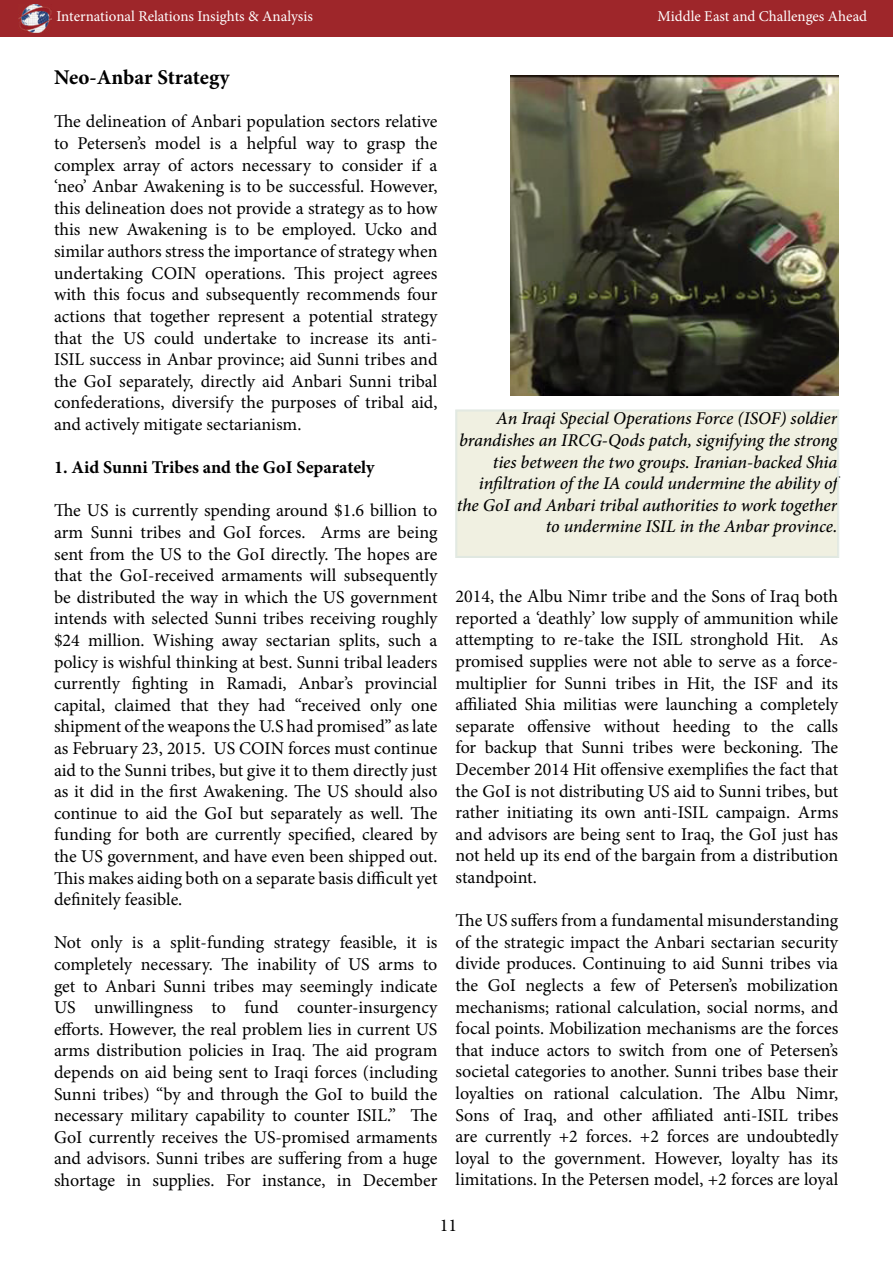
<style>
.page{position:relative;width:893px;height:1263px;background:#fff}
.page>*{position:absolute;margin:0;border:0;box-sizing:border-box;transform-origin:0 0}
.t1{font:700 21px "Minion Pro";letter-spacing:-.005em;color:#000}
.t2{font:18px/21.6px "Minion Pro";color:#000;text-align:justify}
.t3{font:italic 500 18px/21.6px "Minion Pro";letter-spacing:-.005em;color:#000;text-align:right}
.t4{font:700 18px "Minion Pro";color:#000}
.t5{font:15px "Minion Pro";color:#fff}
</style>
<div class="page">
<img style="left:510px;top:75px;width:329px;height:320px">
<div style="left:455px;top:409px;width:384px;height:149px;background:#f0f0e1"></div>
<div style="left:456px;top:411px;width:382px;height:146px;border:1px solid #e0e8e1"></div>
<div style="left:0;top:0;width:893px;height:37px;background:#9e262a"></div>
<img style="left:18px;top:4px;width:33px;height:28px">
<p class="t5" style="left:56px;top:7px;width:258px">International Relations Insights &amp; Analysis</p>
<p class="t5" style="left:657px;top:6px;width:211px">Middle East and Challenges Ahead</p>
<p class="t1" style="left:54px;top:63px;width:177px">Neo-Anbar Strategy</p>
<p class="t2" style="left:54px;top:111px;width:385px">The delineation of Anbari population sectors relative to Petersen’s model is a helpful way to grasp the complex array of actors necessary to consider if a ‘neo’ Anbar Awakening is to be successful. However, this delineation does not provide a strategy as to how this new Awakening is to be employed. Ucko and similar authors stress the importance of strategy when undertaking COIN operations. This project agrees with this focus and subsequently recommends four actions that together represent a potential strategy that the US could undertake to increase its anti-ISIL success in Anbar province; aid Sunni tribes and the GoI separately, directly aid Anbari Sunni tribal confederations, diversify the purposes of tribal aid, and actively mitigate sectarianism.</p>
<p class="t4" style="left:54px;top:455px;width:322px">1. Aid Sunni Tribes and the GoI Separately</p>
<p class="t2" style="left:54px;top:500px;width:385px">The US is currently spending around $1.6 billion to arm Sunni tribes and GoI forces. Arms are being sent from the US to the GoI directly. The hopes are that the GoI-received armaments will subsequently be distributed the way in which the US government intends with selected Sunni tribes receiving roughly $24 million. Wishing away sectarian splits, such a policy is wishful thinking at best. Sunni tribal leaders currently fighting in Ramadi, Anbar’s provincial capital, claimed that they had “received only one shipment of the weapons the U.S had promised” as late as February 23, 2015. US COIN forces must continue aid to the Sunni tribes, but give it to them directly just as it did in the first Awakening. The US should also continue to aid the GoI but separately as well. The funding for both are currently specified, cleared by the US government, and have even been shipped out.<br>This makes aiding both on a separate basis difficult yet definitely feasible.</p>
<p class="t2" style="left:54px;top:932px;width:385px">Not only is a split-funding strategy feasible, it is completely necessary. The inability of US arms to get to Anbari Sunni tribes may seemingly indicate US unwillingness to fund counter-insurgency efforts. However, the real problem lies in current US arms distribution policies in Iraq. The aid program depends on aid being sent to Iraqi forces (including Sunni tribes) “by and through the GoI to build the necessary military capability to counter ISIL.” The GoI currently receives the US-promised armaments and advisors. Sunni tribes are suffering from a huge shortage in supplies. For instance, in December</p>
<p class="t3" style="left:457px;top:408px;width:382px">An Iraqi Special Operations Force (ISOF) soldier brandishes an IRCG-Qods patch, signifying the strong ties between the two groups. Iranian-backed Shia infiltration of the IA could undermine the ability of the GoI and Anbari tribal authorities to work together to undermine ISIL in the Anbar province.</p>
<p class="t2" style="left:455px;top:586px;width:384px">2014, the Albu Nimr tribe and the Sons of Iraq both reported a ‘deathly’ low supply of ammunition while attempting to re-take the ISIL stronghold Hit. As promised supplies were not able to serve as a force&shy;multiplier for Sunni tribes in Hit, the ISF and its affiliated Shia militias were launching a completely separate offensive without heeding to the calls for backup that Sunni tribes were beckoning. The December 2014 Hit offensive exemplifies the fact that the GoI is not distributing US aid to Sunni tribes, but rather initiating its own anti-ISIL campaign. Arms and advisors are being sent to Iraq, the GoI just has not held up its end of the bargain from a distribution standpoint.</p>
<p class="t2" style="left:455px;top:910px;width:384px">The US suffers from a fundamental misunderstanding of the strategic impact the Anbari sectarian security divide produces. Continuing to aid Sunni tribes via the GoI neglects a few of Petersen’s mobilization mechanisms; rational calculation, social norms, and focal points. Mobilization mechanisms are the forces that induce actors to switch from one of Petersen’s societal categories to another. Sunni tribes base their loyalties on rational calculation. The Albu Nimr, Sons of Iraq, and other affiliated anti-ISIL tribes are currently +2 forces. +2 forces are undoubtedly loyal to the government. However, loyalty has its limitations. In the Petersen model, +2 forces are loyal</p>
<p class="t2" style="left:440px;top:1215px;width:19px">11</p>
</div>
